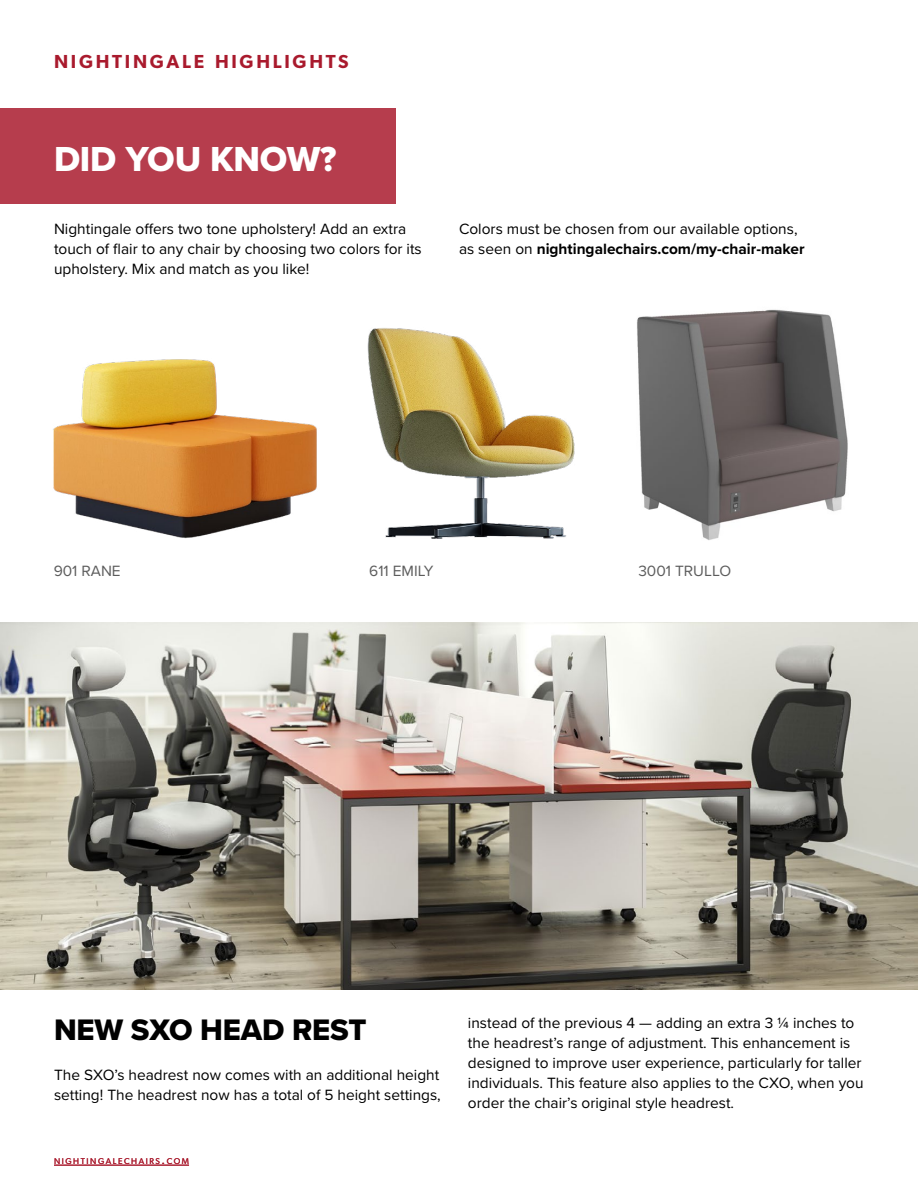
<style>
.page{position:relative;width:918px;height:1188px;background:#fff}
.page>*{position:absolute;margin:0;border:0;box-sizing:border-box;transform-origin:0 0}
.t1{font:36px "Proxima Nova Extrabld";letter-spacing:-.005em;color:#fff}
.t2{font:30.75px "Proxima Nova Extrabld";letter-spacing:-.005em;color:#000}
.t3{font:600 18.9px "Gibson";letter-spacing:.145em;color:#a91a2d}
.t4{font:15.45px/20px "Proxima Nova";color:#000101}
.t5{font:15.45px "Proxima Nova";color:#5c5c5c}
.t6{font:8.4px "Gibson";letter-spacing:.185em;color:#a91a2d}
.s1{font-weight:700}
.s2{font-size:12px}
</style>
<div class="page">
<img style="left:0;top:623px;width:918px;height:367px">
<hr style="left:54px;top:1165px;width:135px;height:1px;background:#a91a2d">
<img style="left:53px;top:359px;width:264px;height:180px">
<img style="left:367px;top:328px;width:208px;height:211px">
<img style="left:637px;top:309px;width:211px;height:231px">
<div style="left:0;top:109px;width:396px;height:95px;background:#b63d4d"></div>
<p class="t3" style="left:54px;top:51px;width:296px">NIGHTINGALE HIGHLIGHTS</p>
<h1 class="t1" style="left:54px;top:132px;width:284px">DID YOU KNOW?</h1>
<p class="t4" style="left:54px;top:218px;width:369px">Nightingale offers two tone upholstery! Add an extra touch of flair to any chair by choosing two colors for its upholstery. Mix and match as you like!</p>
<p class="t4" style="left:459px;top:218px;width:347px">Colors must be chosen from our available options, as seen on <span class="s1">nightingalechairs.com/my-chair-maker</span></p>
<p class="t5" style="left:54px;top:559px;width:69px">901 RANE</p>
<p class="t5" style="left:369px;top:560px;width:66px">611 EMILY</p>
<p class="t5" style="left:638px;top:560px;width:94px">3001 TRULLO</p>
<h2 class="t2" style="left:54px;top:1007px;width:314px">NEW SXO HEAD REST</h2>
<p class="t4" style="left:54px;top:1064px;width:388px">The SXO’s headrest now comes with an additional height setting! The headrest now has a total of 5 height settings,</p>
<p class="t6" style="left:54px;top:1156px;width:137px">NIGHTINGALECHAIRS<span class="s2">.</span>COM</p>
<p class="t4" style="left:468px;top:1012px;width:397px">instead of the previous 4 — adding an extra 3 ¼ inches to the headrest’s range of adjustment. This enhancement is designed to improve user experience, particularly for taller individuals. This feature also applies to the CXO, when you order the chair’s original style headrest.</p>
</div>
